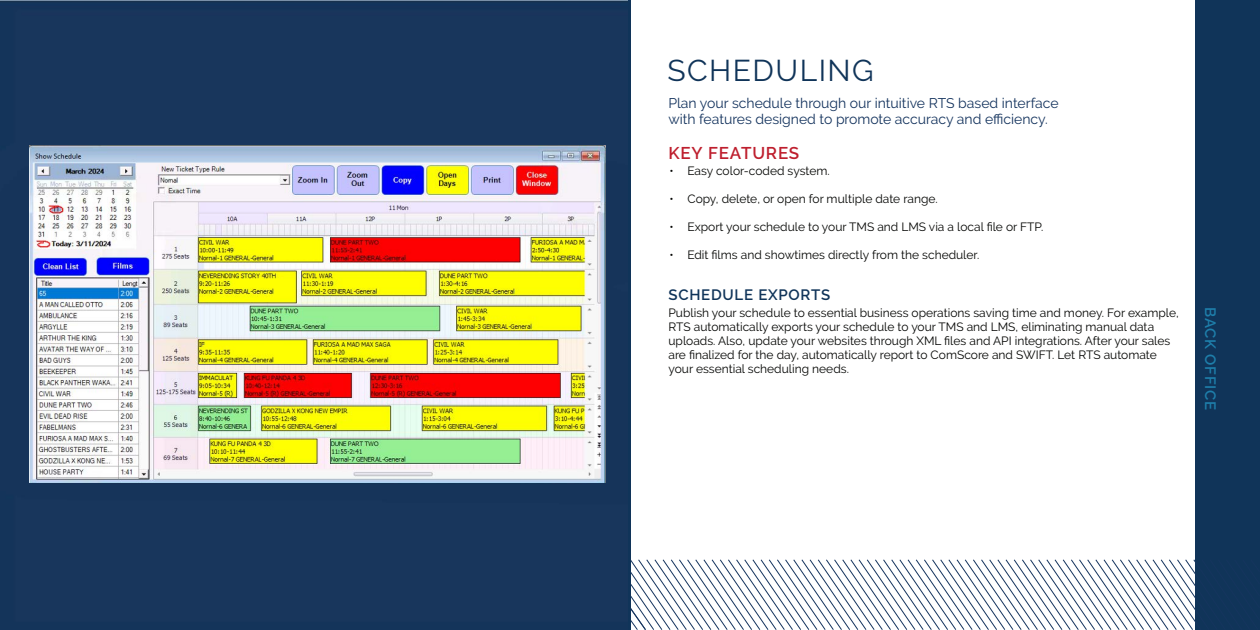
<style>
.page{position:relative;width:1260px;height:630px;background:#fff}
.page>*{position:absolute;margin:0;border:0;box-sizing:border-box;transform-origin:0 0}
.H-1{font:30px "Raleway";letter-spacing:.05em;color:#103459}
.H-1-2{font:600 17px "Raleway";letter-spacing:.05em;color:#be1f2e}
.H-1-3{font:600 15px "Raleway";letter-spacing:.05em;color:#103459}
.H-1-4{font:600 15px "Raleway";letter-spacing:.05em;color:#1e7eaa}
.H-1-5{font:14px/16px "Raleway";color:#15345e}
.Body_Light{font:12px/14px "Raleway";color:#040503}
</style>
<div class="page">
<div style="left:1196px;top:0;width:64px;height:630px;background:#103459"></div>
<svg style="left:629px;top:558px;width:567px;height:72px"></svg>
<div style="left:0;top:0;width:628px;height:630px;background:#18365c"></div>
<img style="left:30px;top:145px;width:576px;height:337px">
<p class="H-1" style="left:667px;top:53px;width:208px">SCHEDULING</p>
<p class="H-1-5" style="left:668px;top:96px;width:392px">Plan your schedule through our intuitive RTS based interface with features designed to promote accuracy and efficiency.</p>
<p class="Body_Light" style="left:669px;top:163px;width:162px">• Easy color-coded system.</p>
<p class="Body_Light" style="left:669px;top:191px;width:270px">• Copy, delete, or open for multiple date range.</p>
<p class="Body_Light" style="left:669px;top:219px;width:375px">• Export your schedule to your TMS and LMS via a local file or FTP.</p>
<p class="Body_Light" style="left:669px;top:247px;width:312px">• Edit films and showtimes directly from the scheduler.</p>
<p class="H-1-3" style="left:668px;top:286px;width:163px">SCHEDULE EXPORTS</p>
<p class="Body_Light" style="left:668px;top:306px;width:512px">Publish your schedule to essential business operations saving time and money. For example,<br>RTS automatically exports your schedule to your TMS and LMS, eliminating manual data</p>
<p class="Body_Light" style="left:668px;top:334px;width:503px">uploads. Also, update your websites through XML files and API integrations. After your sales are finalized for the day, automatically report to ComScore and SWIFT. Let RTS automate your essential scheduling needs.</p>
<p class="H-1-2" style="left:668px;top:143px;width:132px">KEY FEATURES</p>
<p class="H-1-4" style="left:1219px;top:307px;width:104px;rotate:90deg">BACK OFFICE</p>
</div>
